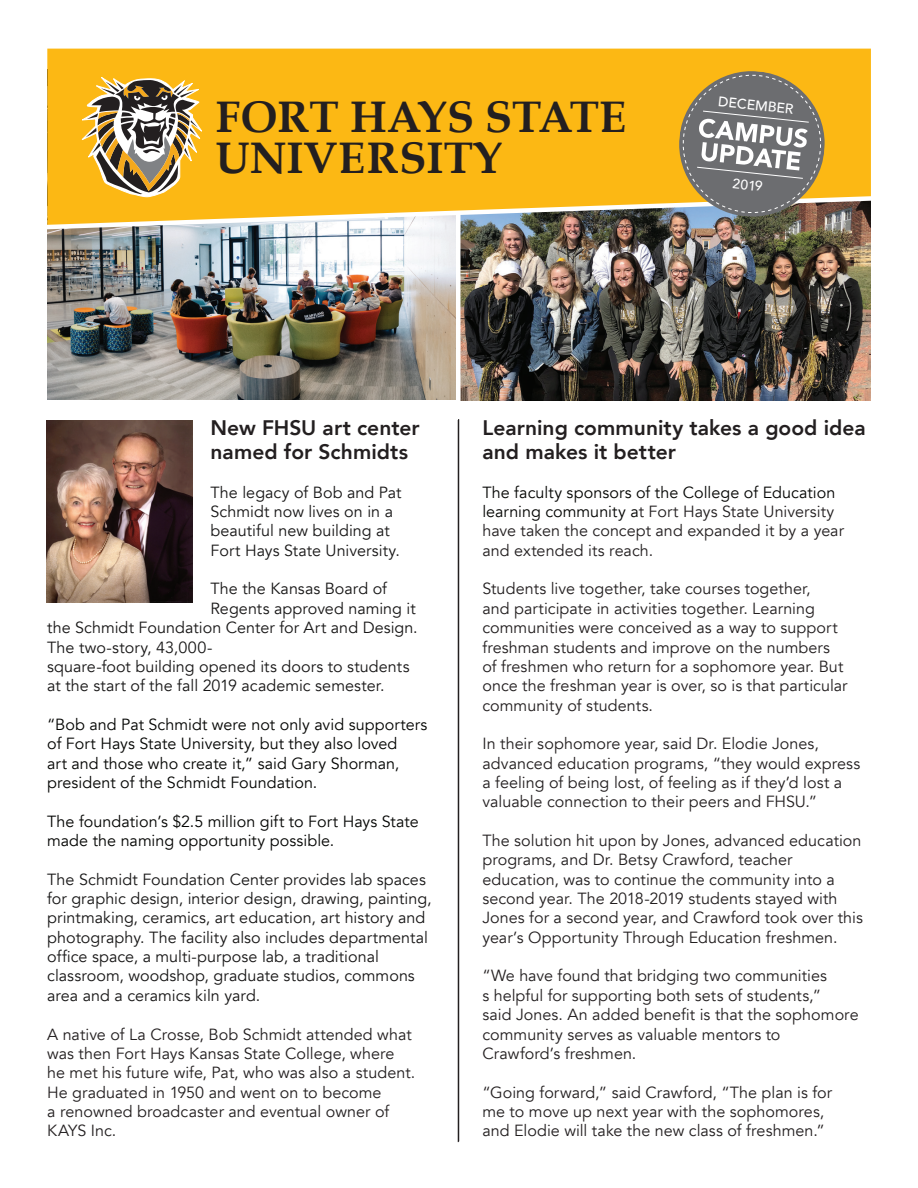
<style>
.page{position:relative;width:918px;height:1188px;background:#fff}
.page>*{position:absolute;margin:0;border:0;box-sizing:border-box;transform-origin:0 0}
.t1{font:700 44.25px/40px "Book Antiqua";color:#231f20}
.t2{font:800 21px/24px "Avenir";color:#231f20}
.t3{font:16.2px/19.4px "Avenir";letter-spacing:.005em;color:#231f20}
.t4{font:16.2px/19.4px "Avenir";letter-spacing:.005em;color:#181717}
.t5{font:16.2px/19.4px "Avenir";letter-spacing:.005em;color:#040503}
.t6{font:500 13.95px "Avenir";color:#fff}
.t7{font:500 13.65px "Avenir";color:#fff}
.s1{color:#040503}
</style>
<div class="page">
<img style="left:460px;top:232px;width:411px;height:168px">
<img style="left:47px;top:232px;width:409px;height:168px">
<img style="left:47px;top:420px;width:146px;height:182px">
<div style="left:47px;top:49px;width:824px;height:18px;background:#fcb814"></div>
<hr style="left:458px;top:419px;width:1px;height:723px;background:#231f20">
<svg style="left:47px;top:67px;width:824px;height:165px;background:#daab3b"></svg>
<h1 class="t1" style="left:215px;top:98px;width:412px">FORT HAYS STATE<br>UNIVERSITY</h1>
<p class="t6" style="left:720px;top:89px;width:77px;rotate:6deg">DECEMBER</p>
<p class="t7" style="left:734px;top:171px;width:32px;rotate:6deg">2019</p>
<p class="t2" style="left:211px;top:416px;width:211px">New FHSU art center named for Schmidts</p>
<p class="t4" style="left:211px;top:483px;width:193px">The legacy of Bob and Pat<br>Schmidt now lives on in a beautiful new building at<br>Fort Hays State University.</p>
<p class="t4" style="left:211px;top:579px;width:178px">The the Kansas Board of</p>
<p class="t4" style="left:211px;top:599px;width:207px">Regents approved naming it</p>
<p class="t4" style="left:47px;top:618px;width:372px">the Schmidt Foundation Center for Art and Design.</p>
<p class="t4" style="left:47px;top:638px;width:167px">The two-story, 43,000-</p>
<p class="t4" style="left:47px;top:657px;width:364px">square-foot building opened its doors to students</p>
<p class="t4" style="left:47px;top:676px;width:339px">at the start of the fall 2019 academic semester.</p>
<p class="t5" style="left:47px;top:715px;width:382px">“Bob and Pat Schmidt were not only avid supporters of Fort Hays State University, but they also loved<br>art and those who create it,” said Gary Shorman, president of the Schmidt Foundation.</p>
<p class="t5" style="left:47px;top:812px;width:373px">The foundation’s $2.5 million gift to Fort Hays State made the naming opportunity possible.</p>
<p class="t4" style="left:47px;top:870px;width:386px">The Schmidt Foundation Center provides lab spaces for graphic design, interior design, drawing, painting, printmaking, ceramics, art education, art history and photography. The facility also includes departmental office space, a multi-purpose lab, a traditional classroom, woodshop, graduate studios, commons area and a ceramics kiln yard.</p>
<p class="t3" style="left:47px;top:1025px;width:370px">A native of La Crosse, Bob Schmidt attended what was then Fort Hays Kansas State College, where he met his future wife, Pat, who was also a student.<br>He graduated in 1950 and went on to become<br>a renowned broadcaster and eventual owner of KAYS Inc.</p>
<p class="t2" style="left:482px;top:416px;width:385px">Learning community takes a good idea and makes it better</p>
<p class="t3" style="left:482px;top:483px;width:363px"><span class="s1">The faculty sponsors of the College of Education learning community a</span>t Fort Hays State University have taken the concept and expanded it by a year and extended its reach.</p>
<p class="t3" style="left:482px;top:579px;width:367px">Students live together, take courses together,<br>and participate in activities together. Learning communities were conceived as a way to support freshman students and improve on the numbers of freshmen who return for a sophomore year. But once the freshman year is over, so is that particular community of students.</p>
<p class="t3" style="left:482px;top:734px;width:379px">In their sophomore year, said Dr. Elodie Jones, advanced education programs, “they would express a feeling of being lost, of feeling as if they’d lost a valuable connection to their peers and FHSU.”</p>
<p class="t3" style="left:482px;top:831px;width:382px">The solution hit upon by Jones, advanced education programs, and Dr. Betsy Crawford, teacher education, was to continue the community into a second year. The 2018-2019 students stayed with Jones for a second year, and Crawford took over this year’s Opportunity Through Education freshmen.</p>
<p class="t3" style="left:482px;top:966px;width:378px">“We have found that bridging two communities<br>s helpful for supporting both sets of students,”<br>said Jones. An added benefit is that the sophomore community serves as valuable mentors to Crawford’s freshmen.</p>
<p class="t3" style="left:482px;top:1083px;width:351px">“Going forward,” said Crawford, “The plan is for me to move up next year with the sophomores, and Elodie will take the new class of freshmen.”</p>
</div>
